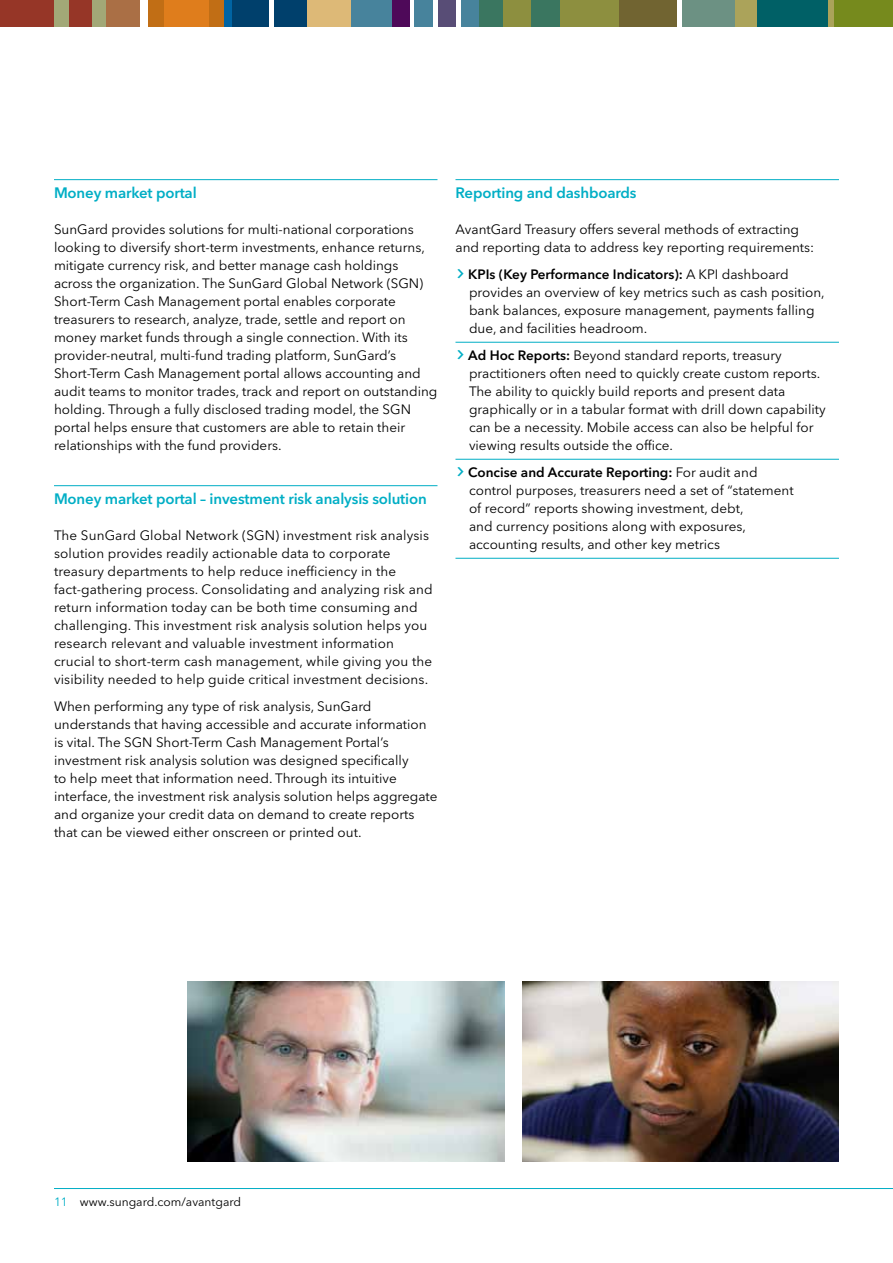
<style>
.page{position:relative;width:893px;height:1263px;background:#fff}
.page>*{position:absolute;margin:0;border:0;box-sizing:border-box;transform-origin:0 0}
.t1{font:600 15px "Avenir Next LT Pro";letter-spacing:-.01em;color:#00aec5}
.t2{font:13.5px/18px "Avenir Next LT Pro";color:#000}
.t3{font:12px "Avenir Next LT Pro";color:#000}
.s1{font-size:22.5px;color:#00aec5}
.s2{font-weight:600}
.s3{color:#00aec5}
</style>
<div class="page">
<hr style="left:54px;top:1188px;width:839px;height:1px;background:#00aec5">
<div style="left:35px;top:0;width:78px;height:27px;background:#a2a877"></div>
<div style="left:69px;top:0;width:22px;height:27px;background:#963627"></div>
<div style="left:0;top:0;width:54px;height:27px;background:#963627"></div>
<div style="left:107px;top:0;width:36px;height:27px;background:#aa6f45"></div>
<div style="left:140px;top:0;width:9px;height:27px;background:#fff"></div>
<div style="left:149px;top:0;width:77px;height:27px;background:#c16e15"></div>
<div style="left:164px;top:0;width:45px;height:27px;background:#df7d1c"></div>
<div style="left:224px;top:0;width:8px;height:27px;background:#0064a3"></div>
<div style="left:232px;top:0;width:76px;height:27px;background:#00406c"></div>
<hr style="left:269px;top:0;width:4px;height:27px;background:#fff">
<div style="left:307px;top:0;width:45px;height:27px;background:#ddb977"></div>
<div style="left:351px;top:0;width:45px;height:27px;background:#47839c"></div>
<div style="left:392px;top:0;width:19px;height:27px;background:#4e0959"></div>
<div style="left:410px;top:0;width:5px;height:27px;background:#fff"></div>
<div style="left:415px;top:0;width:19px;height:27px;background:#47839c"></div>
<div style="left:438px;top:0;width:19px;height:27px;background:#584d76"></div>
<hr style="left:433px;top:0;width:4px;height:27px;background:#fff">
<div style="left:461px;top:0;width:19px;height:27px;background:#47839c"></div>
<div style="left:479px;top:0;width:84px;height:27px;background:#3a7660"></div>
<div style="left:503px;top:0;width:27px;height:27px;background:#8d8f3f"></div>
<div style="left:560px;top:0;width:65px;height:27px;background:#8d8f3f"></div>
<div style="left:620px;top:0;width:64px;height:27px;background:#716431"></div>
<div style="left:678px;top:0;width:64px;height:27px;background:#6c9183"></div>
<hr style="left:678px;top:0;width:4px;height:27px;background:#fff">
<div style="left:735px;top:0;width:100px;height:27px;background:#aba35a"></div>
<div style="left:757px;top:0;width:71px;height:27px;background:#006066"></div>
<div style="left:834px;top:0;width:59px;height:27px;background:#768a1d"></div>
<hr style="left:54px;top:179px;width:383px;height:1px;background:#00aec5">
<hr style="left:54px;top:485px;width:383px;height:1px;background:#00aec5">
<hr style="left:455px;top:179px;width:384px;height:1px;background:#00aec5">
<hr style="left:455px;top:342px;width:384px;height:1px;background:#00aec5">
<hr style="left:455px;top:459px;width:384px;height:1px;background:#00aec5">
<hr style="left:455px;top:558px;width:384px;height:1px;background:#00aec5">
<img style="left:188px;top:981px;width:316px;height:180px">
<img style="left:522px;top:981px;width:317px;height:180px">
<p class="t1" style="left:54px;top:184px;width:144px">Money market portal</p>
<p class="t2" style="left:54px;top:220px;width:385px">SunGard provides solutions for multi-national corporations looking to diversify short-term investments, enhance returns, mitigate currency risk, and better manage cash holdings across the organization. The SunGard Global Network (SGN)<br>Short-Term Cash Management portal enables corporate treasurers to research, analyze, trade, settle and report on money market funds through a single connection. With its provider-neutral, multi-fund trading platform, SunGard’s Short-Term Cash Management portal allows accounting and audit teams to monitor trades, track and report on outstanding holding. Through a fully disclosed trading model, the SGN portal helps ensure that customers are able to retain their relationships with the fund providers.</p>
<p class="t1" style="left:54px;top:490px;width:374px">Money market portal – investment risk analysis solution</p>
<p class="t2" style="left:54px;top:526px;width:380px">The SunGard Global Network (SGN) investment risk analysis solution provides readily actionable data to corporate treasury departments to help reduce inefficiency in the fact-gathering process. Consolidating and analyzing risk and return information today can be both time consuming and challenging. This investment risk analysis solution helps you research relevant and valuable investment information crucial to short-term cash management, while giving you the visibility needed to help guide critical investment decisions.</p>
<p class="t2" style="left:54px;top:697px;width:385px">When performing any type of risk analysis, SunGard understands that having accessible and accurate information is vital. The SGN Short-Term Cash Management Portal’s investment risk analysis solution was designed specifically<br>to help meet that information need. Through its intuitive interface, the investment risk analysis solution helps aggregate and organize your credit data on demand to create reports that can be viewed either onscreen or printed out.</p>
<p class="t1" style="left:455px;top:184px;width:183px">Reporting and dashboards</p>
<p class="t2" style="left:455px;top:220px;width:360px">AvantGard Treasury offers several methods of extracting and reporting data to address key reporting requirements:</p>
<p class="t2" style="left:469px;top:265px;width:357px;text-indent:-13px"><span class="s1">›</span><span class="s2">KPIs (Key Performance Indicators):</span> A KPI dashboard provides an overview of key metrics such as cash position, bank balances, exposure management, payments falling due, and facilities headroom.</p>
<p class="t2" style="left:469px;top:346px;width:358px;text-indent:-13px"><span class="s1">›</span> <span class="s2">Ad Hoc Reports:</span> Beyond standard reports, treasury practitioners often need to quickly create custom reports.<br>The ability to quickly build reports and present data graphically or in a tabular format with drill down capability can be a necessity. Mobile access can also be helpful for viewing results outside the office.</p>
<p class="t2" style="left:469px;top:463px;width:326px;text-indent:-13px"><span class="s1">›</span><span class="s2">Concise and Accurate Reporting:</span> For audit and control purposes, treasurers need a set of “statement of record” reports showing investment, debt,<br>and currency positions along with exposures, accounting results, and other key metrics</p>
<p class="t3" style="left:54px;top:1195px;width:189px"><span class="s3">11</span> www.sungard.com/avantgard</p>
</div>
